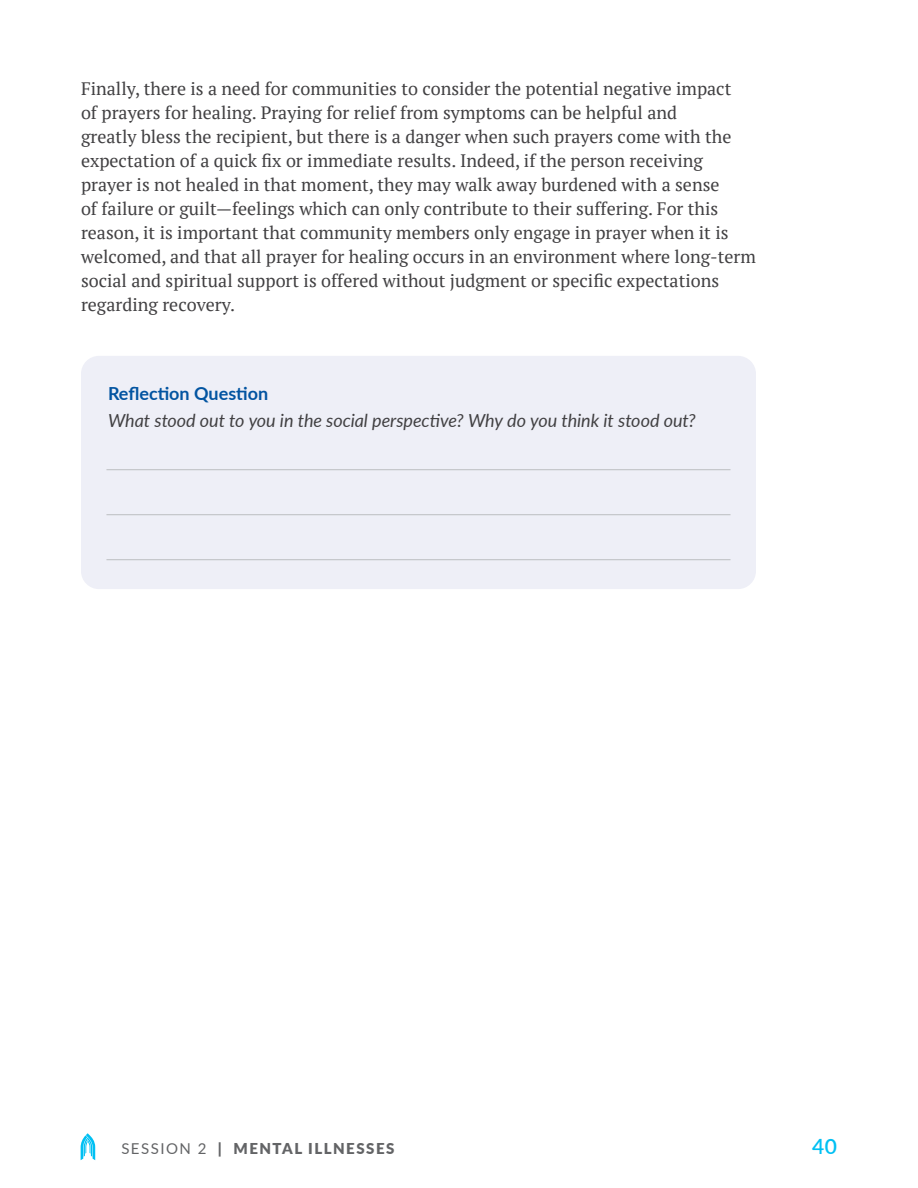
<style>
.page{position:relative;width:918px;height:1188px;background:#fff}
.page>*{position:absolute;margin:0;border:0;box-sizing:border-box;transform-origin:0 0}
.t1{font:600 21px "Lato";color:#00c0f3}
.t2{font:18px/24px "PT Serif";color:#414042}
.t3{font:italic 18px "Lato";color:#414042}
.t4{font:700 18px "Lato";color:#0254a1}
.t5{font:900 15px "Lato";letter-spacing:.1em;color:#636466}
.s1{font-weight:400}
</style>
<div class="page">
<svg style="left:81px;top:1133px;width:14px;height:27px"></svg>
<div style="left:81px;top:356px;width:675px;height:233px;background:#eeeff7;border-radius:18px"></div>
<hr style="left:106px;top:469px;width:625px;height:1px;background:#bcbec0">
<hr style="left:106px;top:514px;width:625px;height:1px;background:#bcbec0">
<hr style="left:106px;top:559px;width:625px;height:1px;background:#bcbec0">
<p class="t2" style="left:81px;top:76px;width:677px">Finally, there is a need for communities to consider the potential negative impact<br>of prayers for healing. Praying for relief from symptoms can be helpful and<br>greatly bless the recipient, but there is a danger when such prayers come with the expectation of a quick fix or immediate results. Indeed, if the person receiving prayer is not healed in that moment, they may walk away burdened with a sense<br>of failure or guilt—feelings which can only contribute to their suffering. For this reason, it is important that community members only engage in prayer when it is welcomed, and that all prayer for healing occurs in an environment where long-term social and spiritual support is offered without judgment or specific expectations regarding recovery.</p>
<p class="t4" style="left:108px;top:381px;width:162px">Reflection Question</p>
<p class="t3" style="left:108px;top:408px;width:589px">What stood out to you in the social perspective? Why do you think it stood out?</p>
<p class="t5" style="left:121px;top:1138px;width:275px"><span class="s1">SESSION 2</span> | MENTAL ILLNESSES</p>
<p class="t1" style="left:812px;top:1131px;width:26px">40</p>
</div>
